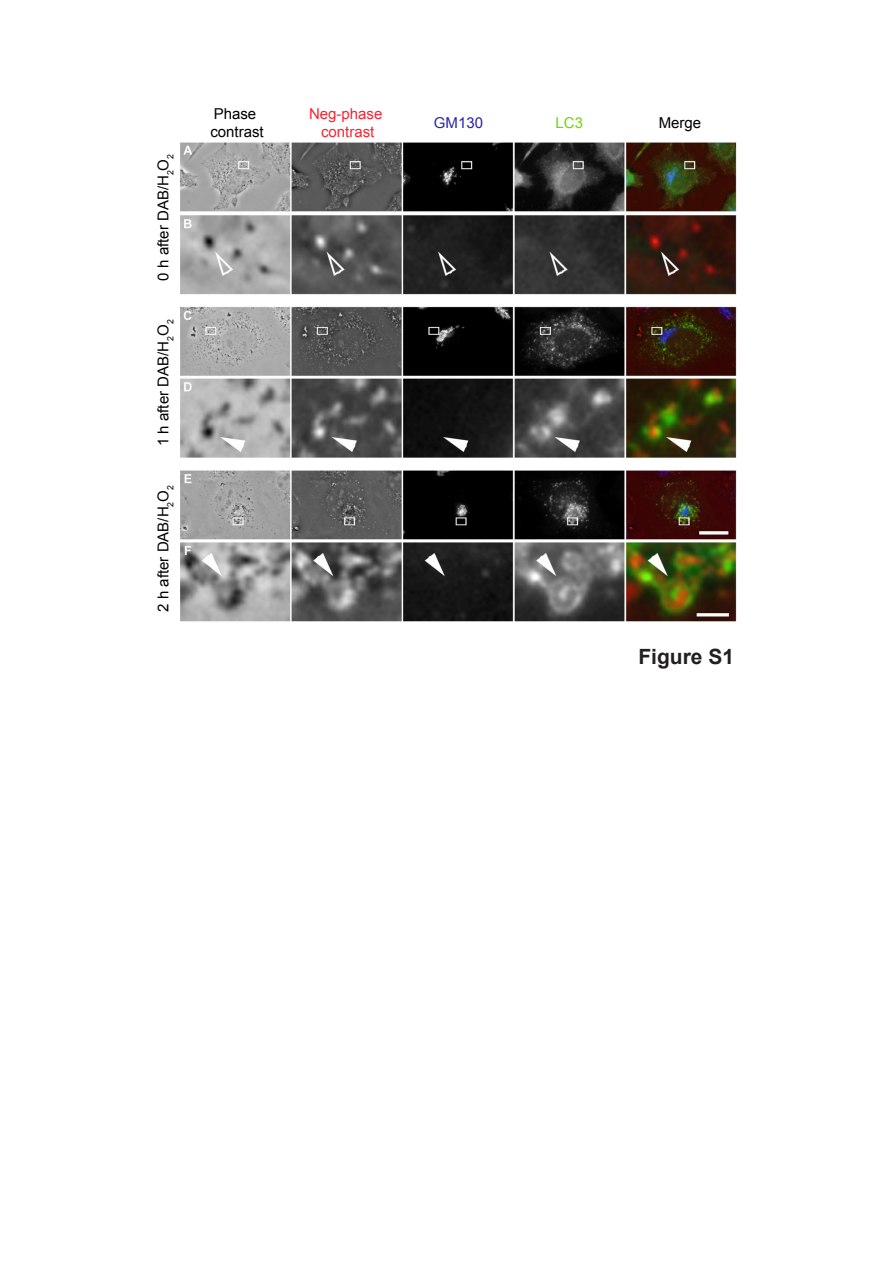
<style>
.page{position:relative;width:893px;height:1263px;background:#fff}
.page>*{position:absolute;margin:0;border:0;box-sizing:border-box;transform-origin:0 0}
.t1{font:700 21px "Arial";color:#231f20}
.t2{font:15px/18px "Arial";color:#000}
.t3{font:15px/18px "Arial";color:#f52533;text-align:center}
.t4{font:15px "Arial";color:#2a25a6}
.t5{font:15px "Arial";color:#73d30d}
.t6{font:8.7px "Arial";color:#000}
</style>
<div class="page">
<img style="left:181px;top:142px;width:556px;height:480px">
<p class="t6" style="left:165px;top:159px;width:6px;rotate:-90deg">2</p>
<p class="t2" style="left:154px;top:280px;width:123px;rotate:-90deg">0 h after DAB/H O<sub>2</sub></p>
<p class="t6" style="left:165px;top:324px;width:6px;rotate:-90deg">2</p>
<p class="t2" style="left:154px;top:446px;width:123px;rotate:-90deg">1 h after DAB/H O<sub>2</sub></p>
<p class="t6" style="left:165px;top:490px;width:6px;rotate:-90deg">2</p>
<p class="t2" style="left:154px;top:611px;width:123px;rotate:-90deg">2 h after DAB/H O<sub>2</sub></p>
<p class="t2" style="left:210px;top:105px;width:55px">Phase contrast</p>
<p class="t3" style="left:309px;top:105px;width:75px">Neg-phase contrast</p>
<p class="t4" style="left:434px;top:113px;width:51px">GM130</p>
<p class="t5" style="left:555px;top:113px;width:29px">LC3</p>
<p class="t2" style="left:659px;top:114px;width:44px">Merge</p>
<h1 class="t1" style="left:638px;top:643px;width:97px">Figure S1</h1>
</div>
